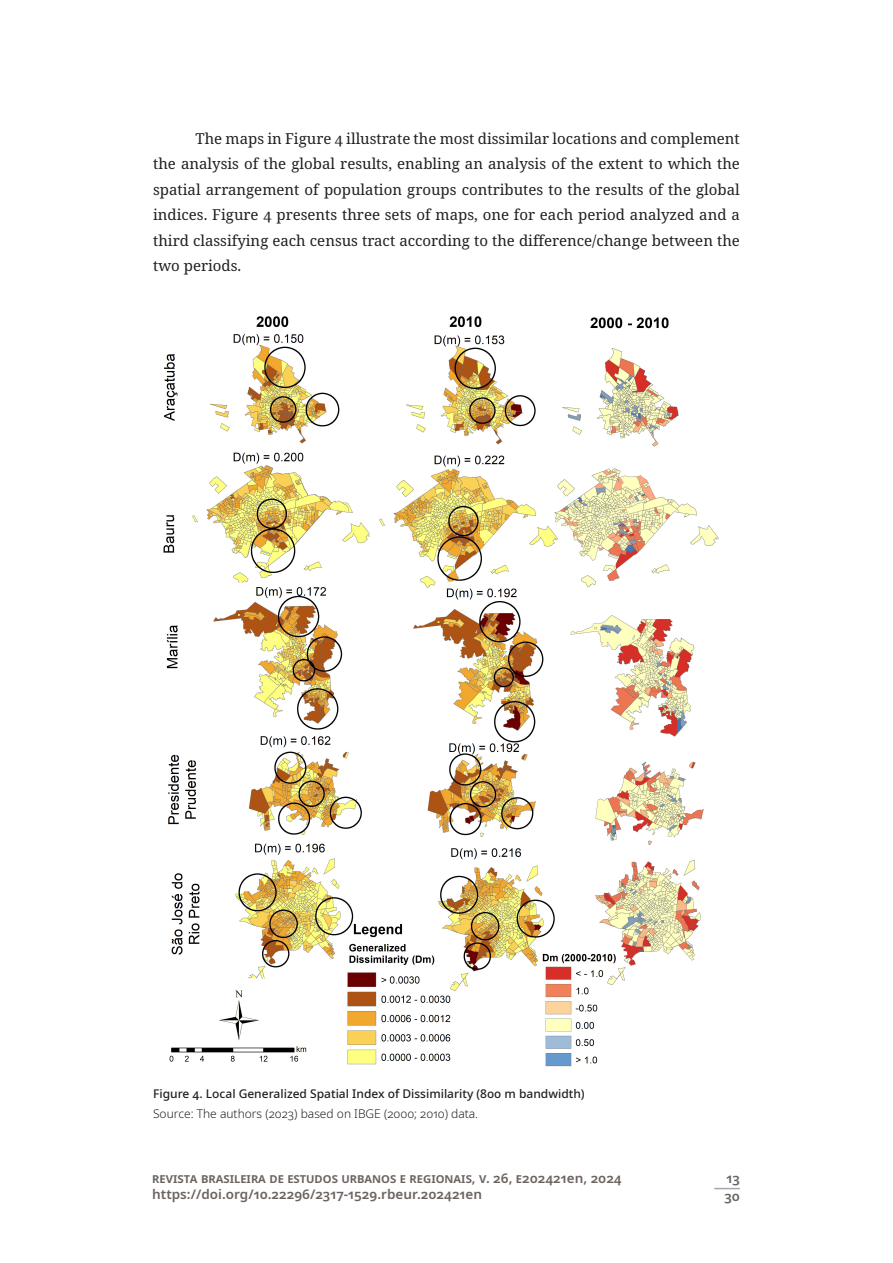
<style>
.page{position:relative;width:893px;height:1263px;background:#fff}
.page>*{position:absolute;margin:0;border:0;box-sizing:border-box;transform-origin:0 0}
.texto_nor_ant{font:15px/25.5px "Noto Serif";color:#231f20;text-align:justify}
.t1{font:600 13.5px/16.5px "Noto Sans";color:#6b6360}
.titulo_tab_fig{font:500 12px "Noto Sans";color:#231f20}
.legenda_esq{font:300 12px "Noto Sans";color:#231f20}
</style>
<div class="page">
<svg style="left:714px;top:1188px;width:26px;height:1px"></svg>
<img style="left:163px;top:316px;width:556px;height:751px">
<p class="texto_nor_ant" style="left:153px;top:126px;width:588px;text-indent:43px">The maps in Figure 4 illustrate the most dissimilar locations and complement the analysis of the global results, enabling an analysis of the extent to which the spatial arrangement of population groups contributes to the results of the global indices. Figure 4 presents three sets of maps, one for each period analyzed and a third classifying each census tract according to the difference/change between the two periods.</p>
<p class="titulo_tab_fig" style="left:153px;top:1085px;width:433px">Figure 4. Local Generalized Spatial Index of Dissimilarity (800 m bandwidth)</p>
<p class="legenda_esq" style="left:153px;top:1105px;width:327px">Source: The authors (2023) based on IBGE (2000; 2010) data.</p>
<p class="t1" style="left:152px;top:1170px;width:471px">REVISTA BRASILEIRA DE ESTUDOS URBANOS E REGIONAIS, V. 26, E202421EN, 2024<br>HTTPS://DOI.ORG/10.22296/2317-1529.RBEUR.202421EN</p>
<p class="t1" style="left:724px;top:1169px;width:17px;line-height:18.6px">13<br>30</p>
</div>
